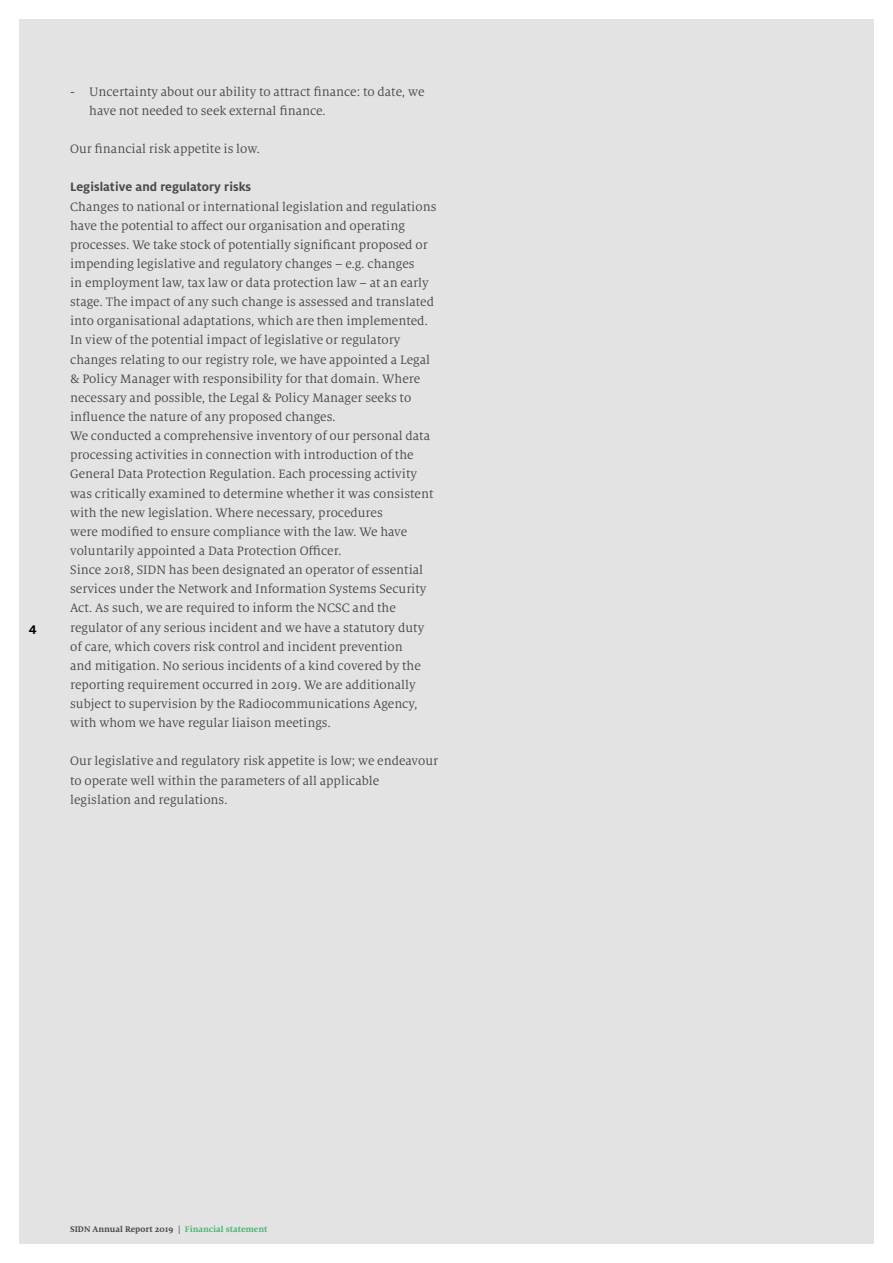
<style>
.page{position:relative;width:893px;height:1263px;background:#fff}
.page>*{position:absolute;margin:0;border:0;box-sizing:border-box;transform-origin:0 0}
.Broodtekst_SIDN-donk{font:13.5px/19.2px "Milo Serif OT";color:#4a4a49}
.Subsubkop_SIDN-donke{font:700 13.5px "Milo OT";color:#4a4a49}
.t1{font:700 13.5px "Milo OT";color:#000}
.t2{font:700 9px "Milo Serif OT";color:#4a4a49}
.s1{color:#4db374}
</style>
<div class="page">
<div style="left:19px;top:19px;width:855px;height:1225px;background:#e3e3e3"></div>
<p class="t1" style="left:29px;top:619px;width:10px">4</p>
<p class="Broodtekst_SIDN-donk" style="left:89px;top:82px;width:337px;text-indent:-19px">- Uncertainty about our ability to attract finance: to date, we have not needed to seek external finance.</p>
<p class="Broodtekst_SIDN-donk" style="left:70px;top:139px;width:191px">Our financial risk appetite is low.</p>
<p class="Subsubkop_SIDN-donke" style="left:70px;top:179px;width:183px">Legislative and regulatory risks</p>
<p class="Broodtekst_SIDN-donk" style="left:70px;top:197px;width:368px">Changes to national or international legislation and regulations have the potential to affect our organisation and operating processes. We take stock of potentially significant proposed or impending legislative and regulatory changes – e.g. changes<br>in employment law, tax law or data protection law – at an early stage. The impact of any such change is assessed and translated into organisational adaptations, which are then implemented.<br>In view of the potential impact of legislative or regulatory changes relating to our registry role, we have appointed a Legal &amp; Policy Manager with responsibility for that domain. Where necessary and possible, the Legal &amp; Policy Manager seeks to influence the nature of any proposed changes.</p>
<p class="Broodtekst_SIDN-donk" style="left:70px;top:426px;width:365px">We conducted a comprehensive inventory of our personal data processing activities in connection with introduction of the General Data Protection Regulation. Each processing activity was critically examined to determine whether it was consistent with the new legislation. Where necessary, procedures<br>were modified to ensure compliance with the law. We have voluntarily appointed a Data Protection Officer.</p>
<p class="Broodtekst_SIDN-donk" style="left:70px;top:560px;width:358px">Since 2018, SIDN has been designated an operator of essential services under the Network and Information Systems Security Act. As such, we are required to inform the NCSC and the regulator of any serious incident and we have a statutory duty of care, which covers risk control and incident prevention and mitigation. No serious incidents of a kind covered by the reporting requirement occurred in 2019. We are additionally subject to supervision by the Radiocommunications Agency, with whom we have regular liaison meetings.</p>
<p class="Broodtekst_SIDN-donk" style="left:70px;top:752px;width:369px">Our legislative and regulatory risk appetite is low; we endeavour to operate well within the parameters of all applicable legislation and regulations.</p>
<p class="t2" style="left:70px;top:1224px;width:199px">SIDN Annual Report 2019 | <span class="s1">Financial statement</span></p>
</div>
